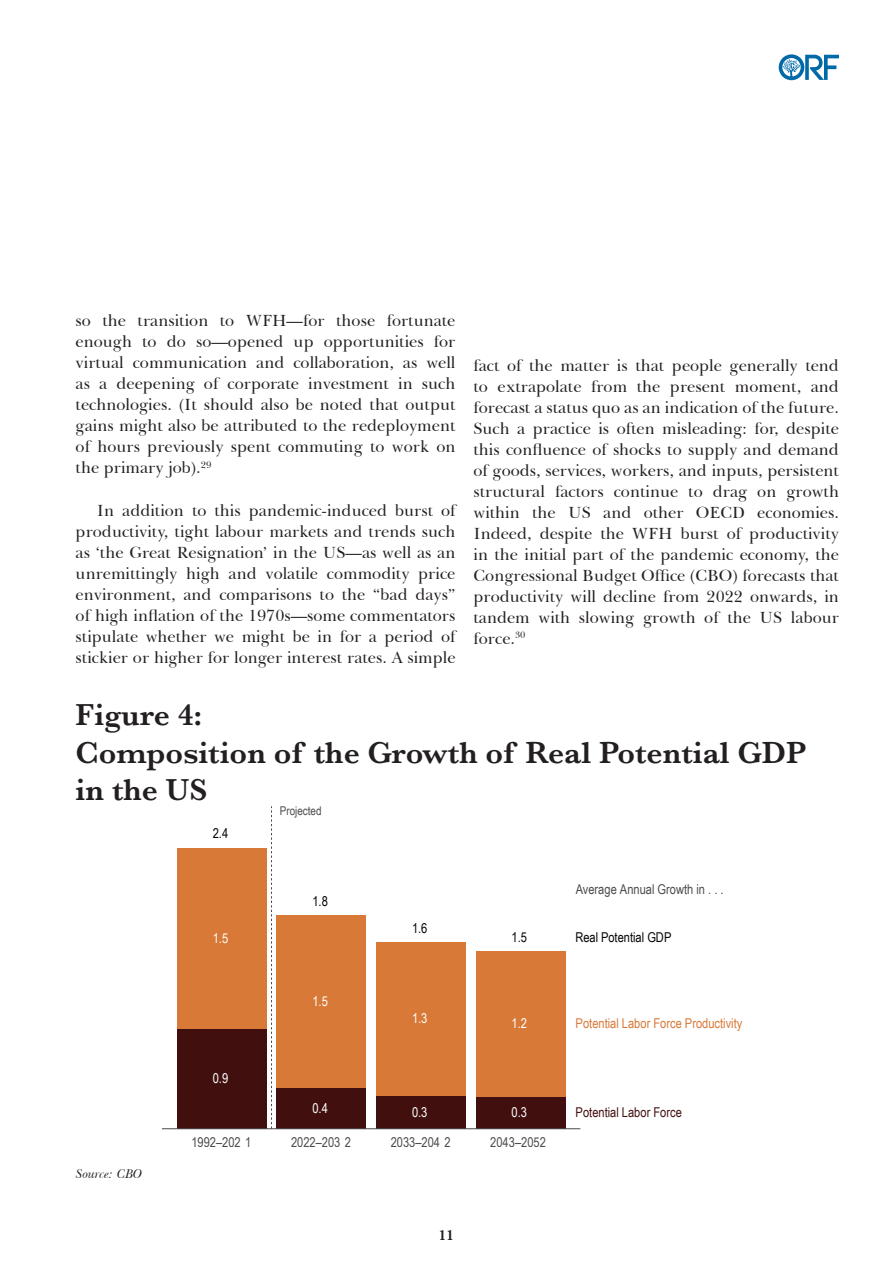
<style>
.page{position:relative;width:893px;height:1263px;background:#fff}
.page>*{position:absolute;margin:0;border:0;box-sizing:border-box;transform-origin:0 0}
.Table_head{font:600 31.5px/37.5px "Baskerville";color:#231f20}
.Body_Text{font:16.5px/21px "Baskerville BT";color:#231f20;text-align:justify}
.source{font:italic 300 15px "Baskerville";color:#231f20}
.t1{font:600 15px "Baskerville";color:#231f20}
.t2{font:13.65px "Arial Narrow";color:#fff}
.t3{font:13.65px "Arial Narrow";color:#040503}
.t4{font:13.5px "Arial Narrow";color:#4c4c4c}
.t5{font:13.5px "Arial Narrow";color:#d87937}
.t6{font:13.5px "Arial Narrow";color:#4a4b4b}
.t7{font:13.5px "Arial Narrow";color:#420f0f}
.t8{font:13.5px "Arial Narrow";color:#040503}
.t9{font:12.15px "Arial Narrow";color:#4b4a4c}
</style>
<div class="page">
<svg style="left:779px;top:54px;width:60px;height:26px"></svg>
<div style="left:177px;top:1028px;width:90px;height:101px;background:#420f0f"></div>
<div style="left:177px;top:848px;width:90px;height:180px;background:#d87937"></div>
<div style="left:276px;top:1087px;width:90px;height:42px;background:#420f0f"></div>
<div style="left:276px;top:915px;width:90px;height:172px;background:#d87937"></div>
<div style="left:376px;top:1095px;width:90px;height:34px;background:#420f0f"></div>
<div style="left:376px;top:942px;width:90px;height:153px;background:#d87937"></div>
<div style="left:476px;top:1096px;width:89px;height:33px;background:#420f0f"></div>
<div style="left:476px;top:951px;width:89px;height:145px;background:#d87937"></div>
<svg style="left:271px;top:806px;width:1px;height:322px"></svg>
<hr style="left:162px;top:1128px;width:418px;height:1px;background:#4b4a4c">
<p class="Body_Text" style="left:76px;top:310px;width:381px">so the transition to WFH—for those fortunate enough to do so—opened up opportunities for virtual communication and collaboration, as well as a deepening of corporate investment in such technologies. (It should also be noted that output gains might also be attributed to the redeployment of hours previously spent commuting to work on the primary job).<sup>29</sup></p>
<p class="Body_Text" style="left:76px;top:499px;width:381px;text-indent:21px">In addition to this pandemic-induced burst of productivity, tight labour markets and trends such as ‘the Great Resignation’ in the US—as well as an unremittingly high and volatile commodity price environment, and comparisons to the “bad days” of high inflation of the 1970s—some commentators stipulate whether we might be in for a period of stickier or higher for longer interest rates. A simple</p>
<p class="Body_Text" style="left:473px;top:354px;width:367px">fact of the matter is that people generally tend to extrapolate from the present moment, and forecast a status quo as an indication of the future.<br>Such a practice is often misleading: for, despite this confluence of shocks to supply and demand of goods, services, workers, and inputs, persistent structural factors continue to drag on growth within the US and other OECD economies.<br>Indeed, despite the WFH burst of productivity in the initial part of the pandemic economy, the Congressional Budget Office (CBO) forecasts that productivity will decline from 2022 onwards, in tandem with slowing growth of the US labour force.<sup>30</sup></p>
<p class="Table_head" style="left:76px;top:696px;width:732px">Figure 4:<br>Composition of the Growth of Real Potential GDP in the US</p>
<p class="source" style="left:76px;top:1166px;width:67px">Source: CBO</p>
<p class="t3" style="left:213px;top:823px;width:17px">2.4</p>
<p class="t2" style="left:213px;top:928px;width:17px">1.5</p>
<p class="t2" style="left:213px;top:1068px;width:17px">0.9</p>
<p class="t9" style="left:280px;top:802px;width:43px">Projected</p>
<p class="t3" style="left:312px;top:891px;width:17px">1.8</p>
<p class="t2" style="left:312px;top:991px;width:17px">1.5</p>
<p class="t2" style="left:312px;top:1098px;width:17px">0.4</p>
<p class="t3" style="left:412px;top:918px;width:17px">1.6</p>
<p class="t2" style="left:412px;top:1009px;width:17px">1.3</p>
<p class="t2" style="left:412px;top:1102px;width:17px">0.3</p>
<p class="t3" style="left:512px;top:927px;width:17px">1.5</p>
<p class="t2" style="left:512px;top:1013px;width:17px">1.2</p>
<p class="t2" style="left:512px;top:1102px;width:17px">0.3</p>
<p class="t4" style="left:191px;top:1132px;width:62px">1992–202 1</p>
<p class="t4" style="left:291px;top:1132px;width:62px">2022–203 2</p>
<p class="t4" style="left:391px;top:1132px;width:62px">2033–204 2</p>
<p class="t4" style="left:490px;top:1132px;width:57px">2043–2052</p>
<p class="t6" style="left:576px;top:879px;width:149px">Average Annual Growth in . . .</p>
<p class="t8" style="left:576px;top:927px;width:97px">Real Potential GDP</p>
<p class="t5" style="left:576px;top:1013px;width:168px">Potential Labor Force Productivity</p>
<p class="t7" style="left:576px;top:1102px;width:108px">Potential Labor Force</p>
<p class="t1" style="left:439px;top:1225px;width:16px">11</p>
</div>
